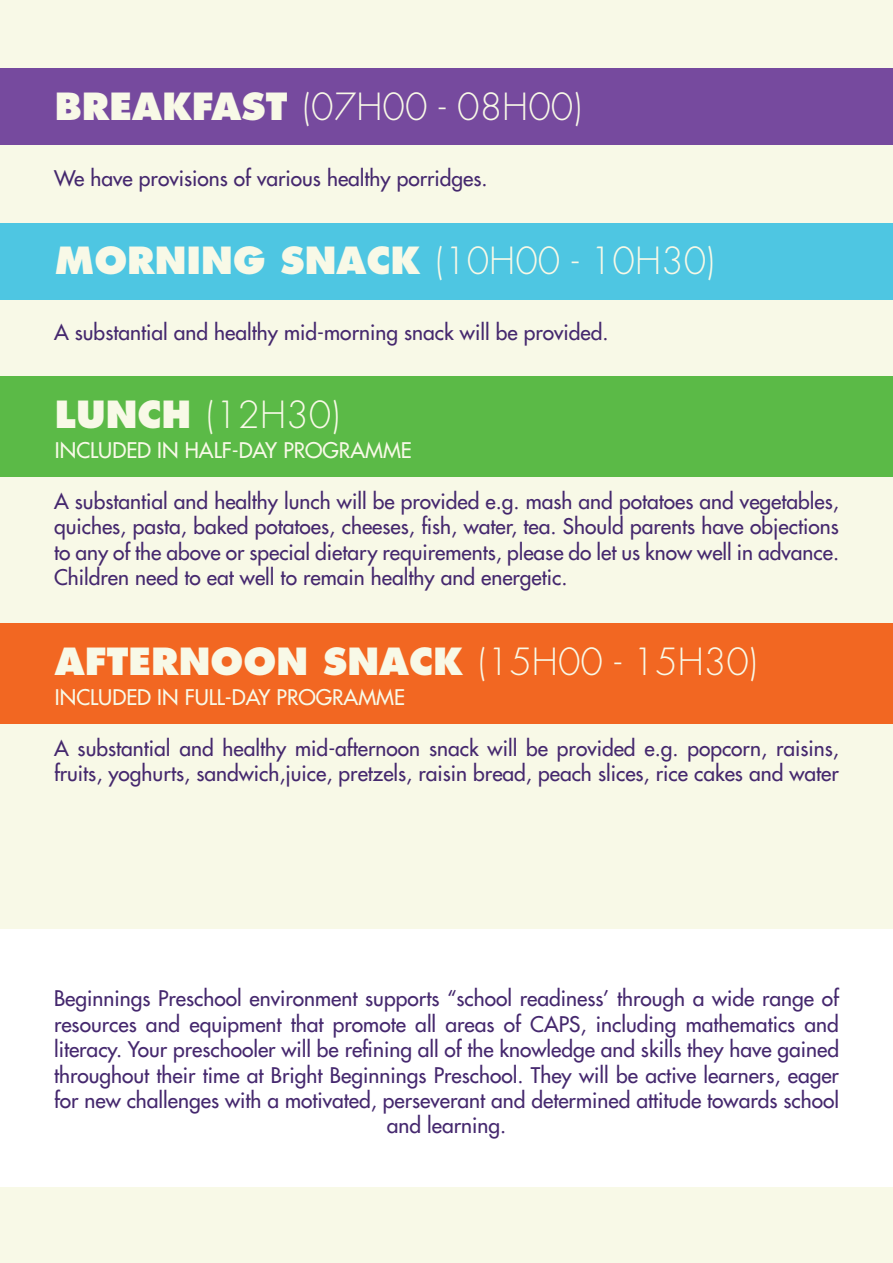
<style>
.page{position:relative;width:893px;height:1263px;background:#f8f9e7}
.page>*{position:absolute;margin:0;border:0;box-sizing:border-box;transform-origin:0 0}
.t1{font:300 36.45px "Futura Std";color:#f8f9e7}
.t2{font:800 36.45px "Futura Std";color:#f8f9e7}
.t3{font:500 21px/25.5px "Futura Std";color:#45286e;text-align:justify}
.t4{font:500 21px "Futura Std";color:#f8f9e7}
.s1{font-weight:800}
.s2{font-weight:300}
</style>
<div class="page">
<div style="left:0;top:68px;width:893px;height:77px;background:#764a9e"></div>
<div style="left:0;top:223px;width:893px;height:76px;background:#4ec6e2"></div>
<div style="left:0;top:376px;width:893px;height:101px;background:#5bba47"></div>
<div style="left:0;top:623px;width:893px;height:100px;background:#f26722"></div>
<div style="left:0;top:929px;width:893px;height:257px;background:#fff"></div>
<h1 class="t1" style="left:55px;top:84px;width:529px"><span class="s1">BREAKFAST</span> (07H00 - 08H00)</h1>
<p class="t3" style="left:54px;top:165px;width:435px">We have provisions of various healthy porridges.</p>
<h1 class="t1" style="left:55px;top:239px;width:661px"><span class="s1">MORNING SNACK</span> (10H00 - 10H30)</h1>
<p class="t3" style="left:54px;top:320px;width:556px">A substantial and healthy mid-morning snack will be provided.</p>
<h1 class="t1" style="left:55px;top:392px;width:287px"><span class="s1">LUNCH</span> (12H30)</h1>
<p class="t4" style="left:55px;top:437px;width:358px">INCLUDED IN HALF-DAY PROGRAMME</p>
<p class="t3" style="left:54px;top:488px;width:787px">A substantial and healthy lunch will be provided e.g. mash and potatoes and vegetables, quiches, pasta, baked potatoes, cheeses, fish, water, tea. Should parents have objections to any of the above or special dietary requirements, please do let us know well in advance.<br>Children need to eat well to remain healthy and energetic.</p>
<h1 class="t2" style="left:55px;top:638px;width:704px">AFTERNOON SNACK <span class="s2">(15H00 - 15H30)</span></h1>
<p class="t4" style="left:55px;top:684px;width:352px">INCLUDED IN FULL-DAY PROGRAMME</p>
<p class="t3" style="left:54px;top:735px;width:786px">A substantial and healthy mid-afternoon snack will be provided e.g. popcorn, raisins, fruits, yoghurts, sandwich,juice, pretzels, raisin bread, peach slices, rice cakes and water</p>
<p class="t3" style="left:54px;top:985px;width:787px;text-align:center">Beginnings Preschool environment supports “school readiness’ through a wide range of resources and equipment that promote all areas of CAPS, including mathematics and literacy. Your preschooler will be refining all of the knowledge and skills they have gained throughout their time at Bright Beginnings Preschool. They will be active learners, eager for new challenges with a motivated, perseverant and determined attitude towards school and learning.</p>
</div>
